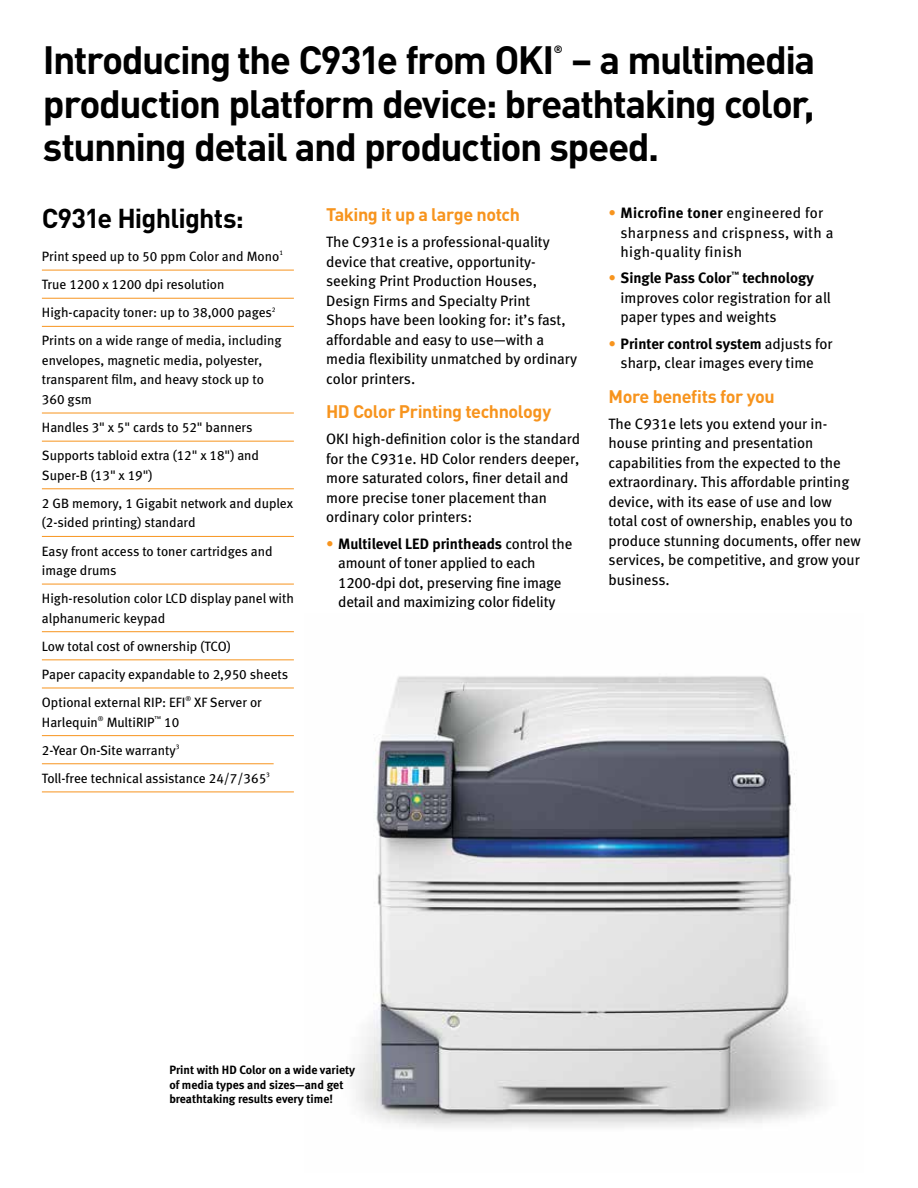
<style>
.page{position:relative;width:918px;height:1188px;background:#fff}
.page>*{position:absolute;margin:0;border:0;box-sizing:border-box;transform-origin:0 0}
.t1{font:700 39px/43.5px "DIN";letter-spacing:-.04em;color:#000}
.t2{font:700 27px "DIN";letter-spacing:-.03em;color:#000}
.t3{font:700 18px "DIN";letter-spacing:-.025em;color:#f7941e}
.t4{font:15px/19.5px "Meta Book LF";color:#000}
.t5{font:15px "Meta Bold LF";color:#000}
.t6{font:15px/19.5px "Meta Book LF";letter-spacing:.02em;color:#000}
.t7{font:15px "Meta Bold LF";letter-spacing:.02em;color:#000}
.t8{font:13.5px/28.2px "Meta Book LF";color:#000}
.t9{font:12px/14.4px "Meta Bold LF";color:#000}
.t10{font:700 10.5px "DIN";color:#000}
.s1{font-family:"Meta Book LF";color:#f7941e}
.s2{font-family:"Meta Book LF"}
</style>
<div class="page">
<img style="left:355px;top:676px;width:468px;height:452px">
<hr style="left:42px;top:270px;width:252px;height:1px;background:#f7941e">
<hr style="left:42px;top:298px;width:252px;height:1px;background:#f7941e">
<hr style="left:42px;top:326px;width:252px;height:1px;background:#f7941e">
<hr style="left:42px;top:413px;width:252px;height:1px;background:#f7941e">
<hr style="left:42px;top:441px;width:252px;height:1px;background:#f7941e">
<hr style="left:42px;top:488px;width:252px;height:1px;background:#f7941e">
<hr style="left:42px;top:536px;width:252px;height:1px;background:#f7941e">
<hr style="left:42px;top:584px;width:252px;height:1px;background:#f7941e">
<hr style="left:42px;top:631px;width:252px;height:1px;background:#f7941e">
<hr style="left:42px;top:659px;width:252px;height:1px;background:#f7941e">
<hr style="left:42px;top:688px;width:252px;height:1px;background:#f7941e">
<hr style="left:42px;top:735px;width:252px;height:1px;background:#f7941e">
<hr style="left:42px;top:763px;width:232px;height:1px;background:#f7941e">
<hr style="left:42px;top:792px;width:252px;height:1px;background:#f7941e">
<p class="t10" style="left:554px;top:43px;width:10px">®</p>
<h1 class="t1" style="left:43px;top:80px;width:773px">production platform device: breathtaking color, stunning detail and production speed.</h1>
<h1 class="t1" style="left:43px;top:37px;width:774px">Introducing the C931e from OKI – a multimedia</h1>
<h2 class="t2" style="left:42px;top:201px;width:203px">C931e Highlights:</h2>
<p class="t8" style="left:42px;top:242px;width:243px">Print speed up to 50 ppm Color and Mono<sup>1<br></sup>True 1200 x 1200 dpi resolution High-capacity toner: up to 38,000 pages<sup>2<br></sup>Prints on a wide range of media, including</p>
<p class="t8" style="left:42px;top:350px;width:224px;line-height:19.5px;text-align:justify">envelopes, magnetic media, polyester, transparent film, and heavy stock up to 360 gsm</p>
<p class="t8" style="left:42px;top:413px;width:219px">Handles 3" x 5" cards to 52" banners<br>Supports tabloid extra (12" x 18") and</p>
<p class="t8" style="left:42px;top:461px;width:253px">Super-B (13" x 19")<br>2 GB memory, 1 Gigabit network and duplex</p>
<p class="t8" style="left:42px;top:508px;width:232px">(2-sided printing) standard<br>Easy front access to toner cartridges and</p>
<p class="t8" style="left:42px;top:556px;width:254px">image drums<br>High-resolution color LCD display panel with</p>
<p class="t8" style="left:42px;top:603px;width:248px">alphanumeric keypad<br>Low total cost of ownership (TCO)<br>Paper capacity expandable to 2,950 sheets Optional external RIP: EFI<sup>®</sup> XF Server or</p>
<p class="t8" style="left:42px;top:707px;width:230px">Harlequin<sup>®</sup> MultiRIP<sup>™</sup> 10<br>2-Year On-Site warranty<sup>3<br></sup>Toll-free technical assistance 24/7/365<sup>3</sup></p>
<p class="t3" style="left:326px;top:203px;width:195px">Taking it up a large notch</p>
<p class="t4" style="left:326px;top:232px;width:252px">The C931e is a professional-quality device that creative, opportunity&shy;seeking Print Production Houses, Design Firms and Specialty Print<br>Shops have been looking for: it’s fast, affordable and easy to use—with a media flexibility unmatched by ordinary color printers.</p>
<p class="t3" style="left:326px;top:400px;width:227px">HD Color Printing technology</p>
<p class="t4" style="left:326px;top:429px;width:256px">OKI high-definition color is the standard for the C931e. HD Color renders deeper, more saturated colors, finer detail and more precise toner placement than ordinary color printers:</p>
<p class="t5" style="left:326px;top:534px;width:248px"><span class="s1">•</span> Multilevel LED printheads <span class="s2">control the</span></p>
<p class="t4" style="left:338px;top:553px;width:225px">amount of toner applied to each<br>1200-dpi dot, preserving fine image detail and maximizing color fidelity</p>
<p class="t7" style="left:609px;top:203px;width:216px"><span class="s1">•</span> Microfine toner <span class="s2">engineered for</span></p>
<p class="t6" style="left:621px;top:222px;width:214px">sharpness and crispness, with a high-quality finish</p>
<p class="t5" style="left:609px;top:269px;width:207px"><span class="s1">•</span> Single Pass Color<sup>™</sup> technology</p>
<p class="t4" style="left:621px;top:287px;width:212px">improves color registration for all paper types and weights</p>
<p class="t5" style="left:609px;top:334px;width:226px"><span class="s1">•</span> Printer control system <span class="s2">adjusts for</span></p>
<p class="t4" style="left:621px;top:353px;width:195px">sharp, clear images every time</p>
<p class="t3" style="left:609px;top:384px;width:168px">More benefits for you</p>
<p class="t4" style="left:609px;top:413px;width:254px">The C931e lets you extend your in&shy;house printing and presentation capabilities from the expected to the extraordinary. This affordable printing device, with its ease of use and low total cost of ownership, enables you to produce stunning documents, offer new services, be competitive, and grow your business.</p>
<p class="t9" style="left:169px;top:1062px;width:187px">Print with HD Color on a wide variety of media types and sizes—and get breathtaking results every time!</p>
</div>
